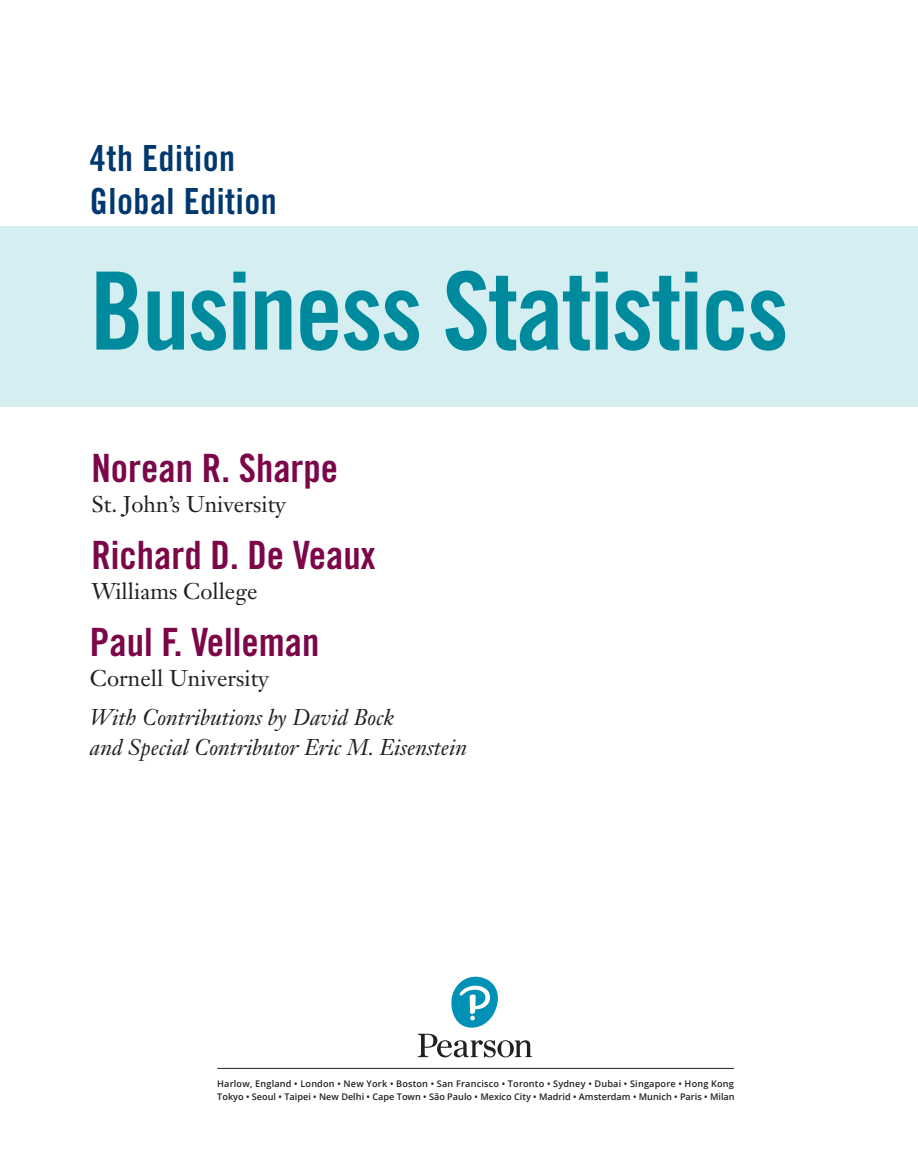
<style>
.page{position:relative;width:918px;height:1175px;background:#fff}
.page>*{position:absolute;margin:0;border:0;box-sizing:border-box;transform-origin:0 0}
.t1{font:108px "Trade Gothic LT Pro Bd Cn 20";letter-spacing:-.02em;color:#008a9e}
.t2{font:39px "Trade Gothic LT Pro Bd Cn 20";color:#7b0648}
.t3{font:36px/43.2px "Trade Gothic LT Pro Bd Cn 20";letter-spacing:.015em;color:#00386f}
.t4{font:italic 22.5px/30px "Janson Text LT Pro";color:#231f20}
.t5{font:22.5px "Janson Text LT Pro";color:#231f20}
.t6{font:600 9.15px/13.2px "Open Sans";letter-spacing:.01em;color:#231f20}
</style>
<div class="page">
<div style="left:0;top:226px;width:918px;height:180px;background:#d5eef1"></div>
<hr style="left:217px;top:1067px;width:517px;height:1px;background:#231f20">
<svg style="left:418px;top:976px;width:114px;height:81px"></svg>
<h3 class="t3" style="left:90px;top:136px;width:188px">4th Edition<br>Global Edition</h3>
<h1 class="t1" style="left:90px;top:245px;width:700px">Business Statistics</h1>
<h2 class="t2" style="left:91px;top:444px;width:248px">Norean R. Sharpe</h2>
<h3 class="t5" style="left:91px;top:490px;width:196px">St. John’s University</h3>
<h2 class="t2" style="left:91px;top:531px;width:286px">Richard D. De Veaux</h2>
<h3 class="t5" style="left:91px;top:577px;width:168px">Williams College</h3>
<h2 class="t2" style="left:90px;top:618px;width:231px">Paul F. Velleman</h2>
<h3 class="t5" style="left:90px;top:664px;width:181px">Cornell University</h3>
<h3 class="t4" style="left:90px;top:702px;width:379px">With Contributions by David Bock<br>and Special Contributor Eric M. Eisenstein</h3>
<p class="t6" style="left:217px;top:1076px;width:519px">Harlow, England • London • New York • Boston • San Francisco • Toronto • Sydney • Dubai • Singapore • Hong Kong<br>Tokyo • Seoul • Taipei • New Delhi • Cape Town • São Paulo • Mexico City • Madrid • Amsterdam • Munich • Paris • Milan</p>
</div>
